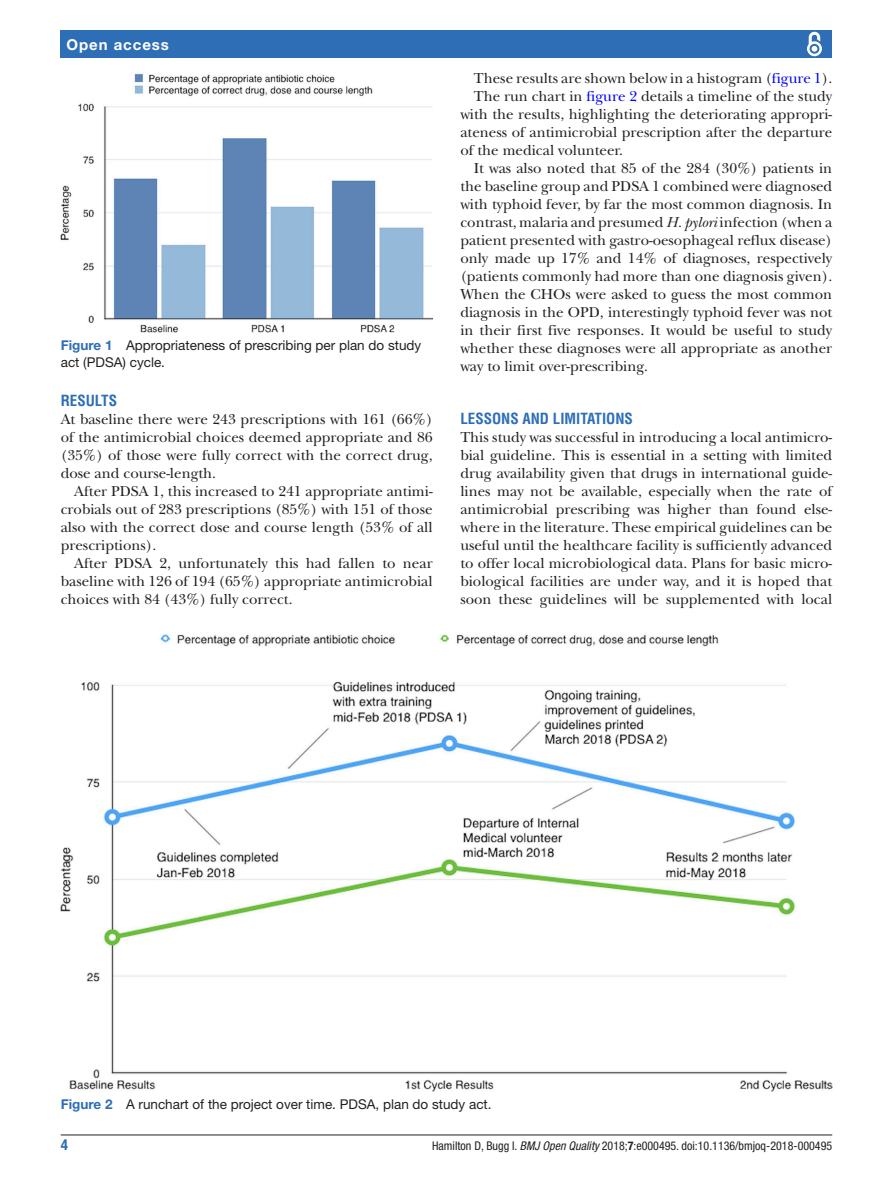
<style>
.page{position:relative;width:893px;height:1191px;background:#fff}
.page>*{position:absolute;margin:0;border:0;box-sizing:border-box;transform-origin:0 0}
.t1{font:15px/18px "New Baskerville";color:#231f20;text-align:justify}
.t2{font:700 condensed 15px "Helvetica LT Std";color:#2e6eb7}
.t3{font:700 15px "Helvetica Neue LT Std";letter-spacing:.065em;color:#fff}
.t4{font:700 condensed 15px "Helvetica Neue LT Std";color:#2e6eb7}
.t5{font:13.5px/16.2px "Helvetica Neue LT Std";color:#231f20}
.t6{font:condensed 12px "Helvetica Neue LT Std";color:#231f20}
.s1{font-weight:700;color:#2e6eb7}
.s2{color:#00f}
.s3{font-style:italic}
.s4{font-weight:700}
</style>
<div class="page">
<hr style="left:61px;top:1134px;width:771px;height:1px;background:#231f20">
<div style="left:61px;top:31px;width:771px;height:27px;background:#2e6eb7"></div>
<svg style="left:807px;top:31px;width:15px;height:26px"></svg>
<img style="left:61px;top:73px;width:372px;height:260px">
<img style="left:61px;top:634px;width:771px;height:457px">
<p class="t3" style="left:66px;top:35px;width:104px">Open access</p>
<p class="t5" style="left:61px;top:337px;width:362px"><span class="s1">Figure 1</span> Appropriateness of prescribing per plan do study act (PDSA) cycle.</p>
<p class="t2" style="left:61px;top:391px;width:58px">RESULTS</p>
<p class="t1" style="left:61px;top:410px;width:373px">At baseline there were 243 prescriptions with 161 (66%) of the antimicrobial choices deemed appropriate and 86 (35%) of those were fully correct with the correct drug, dose and course-length.</p>
<p class="t1" style="left:61px;top:482px;width:373px;text-indent:14px">After PDSA 1, this increased to 241 appropriate antimi&shy;crobials out of 283 prescriptions (85%) with 151 of those also with the correct dose and course length (53% of all prescriptions).</p>
<p class="t1" style="left:61px;top:554px;width:373px;text-indent:14px">After PDSA 2, unfortunately this had fallen to near baseline with 126 of 194 (65%) appropriate antimicrobial choices with 84 (43%) fully correct.</p>
<p class="t1" style="left:474px;top:69px;width:360px">These results are shown below in a histogram (<span class="s2">figure 1</span>).</p>
<p class="t1" style="left:474px;top:87px;width:360px">The run chart in <span class="s2">figure 2</span> details a timeline of the study</p>
<p class="t1" style="left:460px;top:105px;width:373px">with the results, highlighting the deteriorating appropri-</p>
<p class="t1" style="left:460px;top:123px;width:373px">ateness of antimicrobial prescription after the departure</p>
<p class="t1" style="left:460px;top:141px;width:164px">of the medical volunteer.</p>
<p class="t1" style="left:474px;top:159px;width:360px">It was also noted that 85 of the 284 (30%) patients in</p>
<p class="t1" style="left:460px;top:177px;width:373px">the baseline group and PDSA 1 combined were diagnosed</p>
<p class="t1" style="left:460px;top:195px;width:373px">with typhoid fever, by far the most common diagnosis. In</p>
<p class="t1" style="left:460px;top:213px;width:373px">contrast, malaria and presumed <span class="s3">H. pylori</span> infection (when a</p>
<p class="t1" style="left:460px;top:231px;width:373px">patient presented with gastro-oesophageal reflux disease)</p>
<p class="t1" style="left:460px;top:249px;width:373px">only made up 17% and 14% of diagnoses, respectively</p>
<p class="t1" style="left:460px;top:267px;width:373px">(patients commonly had more than one diagnosis given).</p>
<p class="t1" style="left:460px;top:285px;width:373px">When the CHOs were asked to guess the most common</p>
<p class="t1" style="left:460px;top:303px;width:373px">diagnosis in the OPD, interestingly typhoid fever was not</p>
<p class="t1" style="left:460px;top:321px;width:373px">in their first five responses. It would be useful to study</p>
<p class="t1" style="left:460px;top:339px;width:373px">whether these diagnoses were all appropriate as another</p>
<p class="t1" style="left:460px;top:357px;width:189px">way to limit over-prescribing.</p>
<p class="t2" style="left:460px;top:409px;width:174px">LESSONS AND LIMITATIONS</p>
<p class="t1" style="left:460px;top:428px;width:373px">This study was successful in introducing a local antimicro&shy;bial guideline. This is essential in a setting with limited drug availability given that drugs in international guide&shy;lines may not be available, especially when the rate of antimicrobial prescribing was higher than found else&shy;where in the literature. These empirical guidelines can be useful until the healthcare facility is sufficiently advanced to offer local microbiological data. Plans for basic micro&shy;biological facilities are under way, and it is hoped that soon these guidelines will be supplemented with local</p>
<p class="t5" style="left:61px;top:1096px;width:432px"><span class="s1">Figure 2</span> A runchart of the project over time. PDSA, plan do study act.</p>
<p class="t4" style="left:61px;top:1135px;width:9px">4</p>
<p class="t6" style="left:432px;top:1138px;width:402px">Hamilton D, Bugg I. <span class="s3">BMJ Open Quality</span> 2018;<span class="s4">7</span>:e000495. doi:10.1136/bmjoq-2018-000495</p>
</div>
